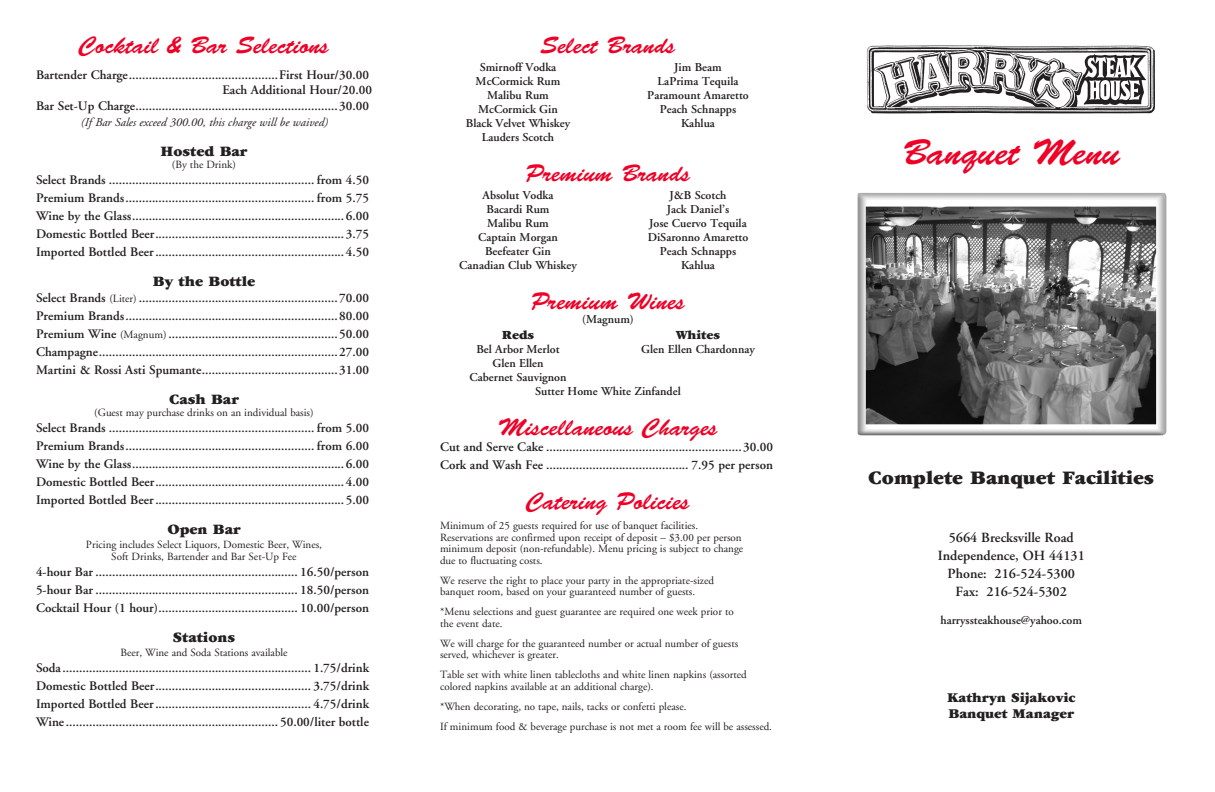
<style>
.page{position:relative;width:1215px;height:792px;background:#fff}
.page>*{position:absolute;margin:0;border:0;box-sizing:border-box;transform-origin:0 0}
.t1{font:36px "Brush Script";color:#ef0027}
.t2{font:24px "Brush Script";color:#ef0027}
.t3{font:900 20px "Garamond";color:#231f20}
.t4{font:900 15px "Garamond";color:#231f20}
.t5{font:600 14px "Adobe Garamond";color:#231f20}
.t6{font:900 14px "Garamond";color:#231f20}
.t7{font:600 13px "Adobe Garamond";color:#231f20}
.t8{font:900 13px "Garamond";color:#231f20}
.t9{font:600 12px "Adobe Garamond";color:#231f20}
.t10{font:italic 12px "Adobe Garamond";color:#231f20}
.t11{font:11px "Adobe Garamond";color:#231f20}
.s1{font-weight:400;font-size:11px}
</style>
<div class="page">
<img style="left:858px;top:193px;width:308px;height:242px">
<svg style="left:866px;top:204px;width:291px;height:223px"></svg>
<img style="left:866px;top:207px;width:290px;height:217px">
<img style="left:866px;top:45px;width:289px;height:69px">
<p class="t2" style="left:79px;top:32px;width:252px">Cocktail &amp; Bar Selections</p>
<p class="t7" style="left:36px;top:68px;width:335px">Bartender Charge.............................................First Hour/30.00</p>
<p class="t7" style="left:222px;top:83px;width:151px">Each Additional Hour/20.00</p>
<p class="t7" style="left:36px;top:99px;width:335px">Bar Set-Up Charge.............................................................30.00</p>
<p class="t10" style="left:80px;top:116px;width:249px">(If Bar Sales exceed 300.00, this charge will be waived)</p>
<p class="t4" style="left:161px;top:143px;width:88px">Hosted Bar</p>
<p class="t11" style="left:172px;top:159px;width:66px">(By the Drink)</p>
<p class="t7" style="left:36px;top:173px;width:335px">Select Brands .............................................................. from 4.50</p>
<p class="t7" style="left:36px;top:191px;width:335px">Premium Brands......................................................... from 5.75</p>
<p class="t7" style="left:36px;top:209px;width:335px">Wine by the Glass................................................................6.00</p>
<p class="t7" style="left:36px;top:227px;width:335px">Domestic Bottled Beer.........................................................3.75</p>
<p class="t7" style="left:36px;top:245px;width:335px">Imported Bottled Beer.........................................................4.50</p>
<p class="t4" style="left:153px;top:273px;width:104px">By the Bottle</p>
<p class="t7" style="left:36px;top:291px;width:335px">Select Brands <span class="s1">(Liter)</span> ............................................................70.00</p>
<p class="t7" style="left:36px;top:309px;width:335px">Premium Brands................................................................80.00</p>
<p class="t7" style="left:36px;top:327px;width:335px">Premium Wine <span class="s1">(Magnum)</span> ...................................................50.00</p>
<p class="t7" style="left:36px;top:345px;width:335px">Champagne........................................................................27.00</p>
<p class="t7" style="left:36px;top:363px;width:335px">Martini &amp; Rossi Asti Spumante.........................................31.00</p>
<p class="t4" style="left:169px;top:391px;width:71px">Cash Bar</p>
<p class="t11" style="left:94px;top:407px;width:221px">(Guest may purchase drinks on an individual basis)</p>
<p class="t7" style="left:36px;top:421px;width:335px">Select Brands .............................................................. from 5.00</p>
<p class="t7" style="left:36px;top:439px;width:335px">Premium Brands......................................................... from 6.00</p>
<p class="t7" style="left:36px;top:457px;width:335px">Wine by the Glass................................................................6.00</p>
<p class="t7" style="left:36px;top:475px;width:335px">Domestic Bottled Beer.........................................................4.00</p>
<p class="t7" style="left:36px;top:493px;width:335px">Imported Bottled Beer.........................................................5.00</p>
<p class="t4" style="left:167px;top:521px;width:75px">Open Bar</p>
<p class="t11" style="left:86px;top:539px;width:238px">Pricing includes Select Liquors, Domestic Beer, Wines,</p>
<p class="t11" style="left:111px;top:551px;width:187px">Soft Drinks, Bartender and Bar Set-Up Fee</p>
<p class="t7" style="left:36px;top:565px;width:335px">4-hour Bar ............................................................. 16.50/person</p>
<p class="t7" style="left:36px;top:583px;width:335px">5-hour Bar ............................................................. 18.50/person</p>
<p class="t7" style="left:36px;top:601px;width:335px">Cocktail Hour (1 hour).......................................... 10.00/person</p>
<p class="t4" style="left:173px;top:629px;width:64px">Stations</p>
<p class="t11" style="left:120px;top:647px;width:169px">Beer, Wine and Soda Stations available</p>
<p class="t7" style="left:36px;top:661px;width:335px">Soda ........................................................................... 1.75/drink</p>
<p class="t7" style="left:36px;top:679px;width:335px">Domestic Bottled Beer............................................... 3.75/drink</p>
<p class="t7" style="left:36px;top:697px;width:335px">Imported Bottled Beer............................................... 4.75/drink</p>
<p class="t7" style="left:36px;top:715px;width:335px">Wine ................................................................ 50.00/liter bottle</p>
<p class="t2" style="left:541px;top:32px;width:136px">Select Brands</p>
<p class="t9" style="left:480px;top:61px;width:78px">Smirnoff Vodka</p>
<p class="t9" style="left:476px;top:75px;width:86px">McCormick Rum</p>
<p class="t9" style="left:487px;top:89px;width:63px">Malibu Rum</p>
<p class="t9" style="left:478px;top:103px;width:81px">McCormick Gin</p>
<p class="t9" style="left:466px;top:117px;width:106px">Black Velvet Whiskey</p>
<p class="t9" style="left:482px;top:131px;width:74px">Lauders Scotch</p>
<p class="t2" style="left:526px;top:160px;width:166px">Premium Brands</p>
<p class="t9" style="left:483px;top:189px;width:72px">Absolut Vodka</p>
<p class="t9" style="left:486px;top:203px;width:65px">Bacardi Rum</p>
<p class="t9" style="left:487px;top:217px;width:63px">Malibu Rum</p>
<p class="t9" style="left:478px;top:231px;width:81px">Captain Morgan</p>
<p class="t9" style="left:485px;top:245px;width:67px">Beefeater Gin</p>
<p class="t9" style="left:459px;top:259px;width:119px">Canadian Club Whiskey</p>
<p class="t2" style="left:531px;top:288px;width:156px">Premium Wines</p>
<p class="t9" style="left:582px;top:313px;width:53px">(Magnum)</p>
<p class="t8" style="left:502px;top:328px;width:34px">Reds</p>
<p class="t9" style="left:476px;top:343px;width:85px">Bel Arbor Merlot</p>
<p class="t9" style="left:492px;top:357px;width:53px">Glen Ellen</p>
<p class="t9" style="left:469px;top:371px;width:99px">Cabernet Sauvignon</p>
<p class="t9" style="left:535px;top:385px;width:147px">Sutter Home White Zinfandel</p>
<p class="t2" style="left:498px;top:414px;width:221px">Miscellaneous Charges</p>
<p class="t7" style="left:440px;top:440px;width:335px">Cut and Serve Cake ...........................................................30.00</p>
<p class="t7" style="left:440px;top:458px;width:335px">Cork and Wash Fee ........................................... 7.95 per person</p>
<p class="t2" style="left:526px;top:488px;width:165px">Catering Policies</p>
<p class="t11" style="left:440px;top:520px;width:260px">Minimum of 25 guests required for use of banquet facilities.</p>
<p class="t11" style="left:440px;top:531px;width:303px">Reservations are confirmed upon receipt of deposit – $3.00 per person</p>
<p class="t11" style="left:440px;top:543px;width:305px">minimum deposit (non-refundable). Menu pricing is subject to change</p>
<p class="t11" style="left:440px;top:554px;width:104px">due to fluctuating costs.</p>
<p class="t11" style="left:440px;top:574px;width:276px">We reserve the right to place your party in the appropriate-sized</p>
<p class="t11" style="left:440px;top:586px;width:257px">banquet room, based on your guaranteed number of guests.</p>
<p class="t11" style="left:440px;top:606px;width:295px">*Menu selections and guest guarantee are required one week prior to</p>
<p class="t11" style="left:440px;top:617px;width:64px">the event date.</p>
<p class="t11" style="left:440px;top:637px;width:300px">We will charge for the guaranteed number or actual number of guests</p>
<p class="t11" style="left:440px;top:649px;width:120px">served, whichever is greater.</p>
<p class="t11" style="left:440px;top:669px;width:308px">Table set with white linen tablecloths and white linen napkins (assorted</p>
<p class="t11" style="left:440px;top:680px;width:215px">colored napkins available at an additional charge).</p>
<p class="t11" style="left:440px;top:700px;width:248px">*When decorating, no tape, nails, tacks or confetti please.</p>
<p class="t11" style="left:440px;top:720px;width:334px">If minimum food &amp; beverage purchase is not met a room fee will be assessed.</p>
<p class="t9" style="left:674px;top:60px;width:49px">Jim Beam</p>
<p class="t9" style="left:658px;top:74px;width:82px">LaPrima Tequila</p>
<p class="t9" style="left:647px;top:88px;width:103px">Paramount Amaretto</p>
<p class="t9" style="left:660px;top:102px;width:78px">Peach Schnapps</p>
<p class="t9" style="left:681px;top:116px;width:35px">Kahlua</p>
<p class="t9" style="left:670px;top:188px;width:58px">J&amp;B Scotch</p>
<p class="t9" style="left:667px;top:202px;width:64px">Jack Daniel’s</p>
<p class="t9" style="left:649px;top:216px;width:99px">Jose Cuervo Tequila</p>
<p class="t9" style="left:648px;top:230px;width:102px">DiSaronno Amaretto</p>
<p class="t9" style="left:660px;top:244px;width:78px">Peach Schnapps</p>
<p class="t9" style="left:681px;top:258px;width:35px">Kahlua</p>
<p class="t8" style="left:676px;top:328px;width:46px">Whites</p>
<p class="t9" style="left:641px;top:342px;width:115px">Glen Ellen Chardonnay</p>
<p class="t1" style="left:902px;top:132px;width:219px">Banquet Menu</p>
<p class="t3" style="left:868px;top:467px;width:287px">Complete Banquet Facilities</p>
<p class="t5" style="left:949px;top:530px;width:126px">5664 Brecksville Road</p>
<p class="t5" style="left:938px;top:548px;width:149px">Independence, OH 44131</p>
<p class="t5" style="left:948px;top:566px;width:129px">Phone: 216-524-5300</p>
<p class="t5" style="left:956px;top:584px;width:113px">Fax: 216-524-5302</p>
<p class="t9" style="left:940px;top:614px;width:143px">harryssteakhouse@yahoo.com</p>
<p class="t6" style="left:947px;top:690px;width:130px">Kathryn Sijakovic</p>
<p class="t6" style="left:948px;top:706px;width:127px">Banquet Manager</p>
</div>
